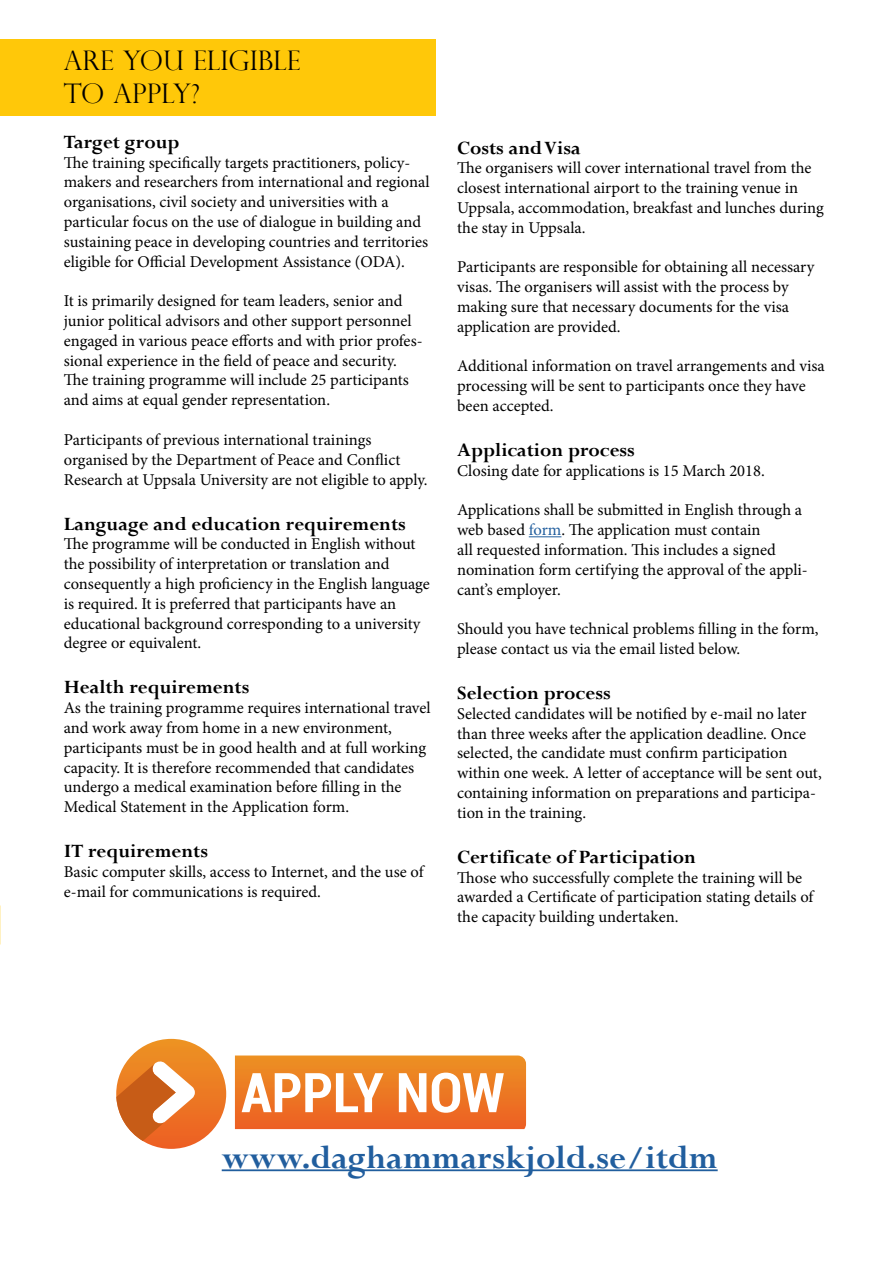
<style>
.page{position:relative;width:893px;height:1263px;background:#fff}
.page>*{position:absolute;margin:0;border:0;box-sizing:border-box;transform-origin:0 0}
.t1{font:700 36px "Perpetua";color:#215e9e}
.t2{font:300 27px/32.4px "Perpetua Titling";color:#000}
.t3{font:700 21px "Perpetua";color:#000}
.t4{font:16.5px/19.8px "Minion Pro";color:#000}
.s1{color:#215e9e}
</style>
<div class="page">
<div style="left:0;top:40px;width:436px;height:76px;background:#ffc809"></div>
<hr style="left:529px;top:536px;width:32px;height:1px;background:#215e9e">
<hr style="left:222px;top:1169px;width:496px;height:2px;background:#215e9e">
<div style="left:116px;top:1039px;width:110px;height:110px;background:linear-gradient(to bottom,#ec9322,#ed6227);border-radius:55px"></div>
<svg style="left:116px;top:1060px;width:79px;height:81px"></svg>
<svg style="left:235px;top:1055px;width:291px;height:74px"></svg>
<h2 class="t2" style="left:64px;top:44px;width:238px">ARE YOU ELIGIBLE<br>TO APPLY?</h2>
<p class="t3" style="left:64px;top:129px;width:117px">Target group</p>
<p class="t4" style="left:64px;top:153px;width:367px">The training specifically targets practitioners, policy&shy;makers and researchers from international and regional organisations, civil society and universities with a particular focus on the use of dialogue in building and sustaining peace in developing countries and territories eligible for Official Development Assistance (ODA).</p>
<p class="t4" style="left:64px;top:291px;width:360px">It is primarily designed for team leaders, senior and junior political advisors and other support personnel engaged in various peace efforts and with prior profes&shy;sional experience in the field of peace and security.<br>The training programme will include 25 participants and aims at equal gender representation.</p>
<p class="t4" style="left:64px;top:430px;width:365px">Participants of previous international trainings organised by the Department of Peace and Conflict<br>Research at Uppsala University are not eligible to apply.</p>
<p class="t3" style="left:64px;top:510px;width:344px">Language and education requirements</p>
<p class="t4" style="left:64px;top:534px;width:368px">The programme will be conducted in English without the possibility of interpretation or translation and consequently a high proficiency in the English language is required. It is preferred that participants have an educational background corresponding to a university degree or equivalent.</p>
<p class="t3" style="left:64px;top:674px;width:187px">Health requirements</p>
<p class="t4" style="left:64px;top:698px;width:368px">As the training programme requires international travel and work away from home in a new environment, participants must be in good health and at full working capacity. It is therefore recommended that candidates undergo a medical examination before filling in the Medical Statement in the Application form.</p>
<p class="t3" style="left:64px;top:838px;width:146px">IT requirements</p>
<p class="t4" style="left:64px;top:862px;width:361px">Basic computer skills, access to Internet, and the use of e-mail for communications is required.</p>
<p class="t3" style="left:457px;top:134px;width:125px">Costs and Visa</p>
<p class="t4" style="left:457px;top:158px;width:368px">The organisers will cover international travel from the closest international airport to the training venue in Uppsala, accommodation, breakfast and lunches during the stay in Uppsala.</p>
<p class="t4" style="left:457px;top:257px;width:359px">Participants are responsible for obtaining all necessary visas. The organisers will assist with the process by making sure that necessary documents for the visa application are provided.</p>
<p class="t4" style="left:457px;top:356px;width:369px">Additional information on travel arrangements and visa processing will be sent to participants once they have been accepted.</p>
<p class="t3" style="left:457px;top:437px;width:179px">Application process</p>
<p class="t4" style="left:457px;top:461px;width:309px">Closing date for applications is 15 March 2018.</p>
<p class="t4" style="left:457px;top:500px;width:352px">Applications shall be submitted in English through a web based <span class="s1">form</span>. The application must contain<br>all requested information. This includes a signed nomination form certifying the approval of the appli&shy;cant’s employer.</p>
<p class="t4" style="left:457px;top:619px;width:363px">Should you have technical problems filling in the form, please contact us via the email listed below.</p>
<p class="t3" style="left:457px;top:680px;width:155px">Selection process</p>
<p class="t4" style="left:457px;top:704px;width:366px">Selected candidates will be notified by e-mail no later than three weeks after the application deadline. Once selected, the candidate must confirm participation within one week. A letter of acceptance will be sent out, containing information on preparations and participa&shy;tion in the training.</p>
<p class="t3" style="left:457px;top:843px;width:240px">Certificate of Participation</p>
<p class="t4" style="left:457px;top:867px;width:358px">Those who successfully complete the training will be awarded a Certificate of participation stating details of the capacity building undertaken.</p>
<h1 class="t1" style="left:222px;top:1134px;width:497px">www.daghammarskjold.se/itdm</h1>
</div>
